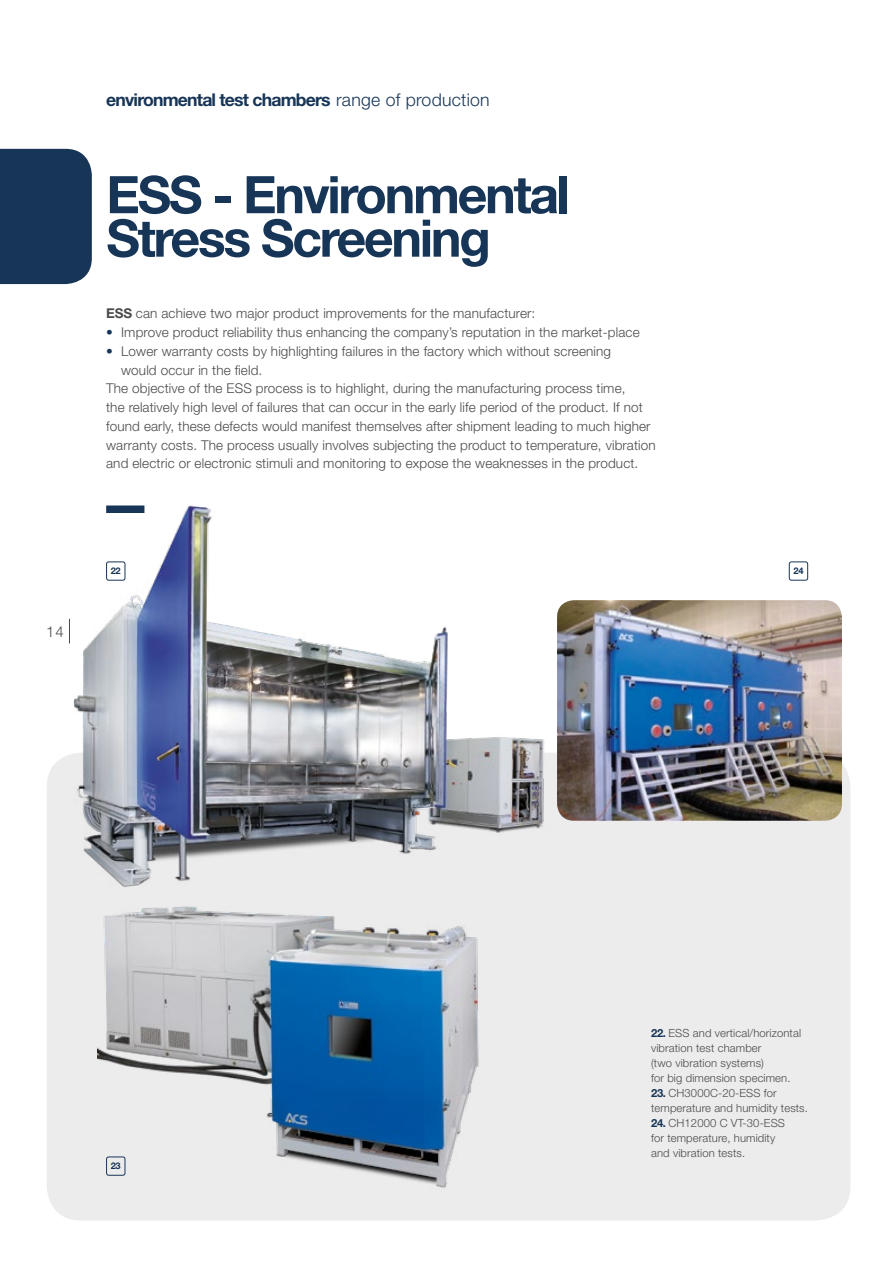
<style>
.page{position:relative;width:893px;height:1263px;background:#fff}
.page>*{position:absolute;margin:0;border:0;box-sizing:border-box;transform-origin:0 0}
.t1{font:700 51.75px/43.5px "Helvetica Neue LT Std";letter-spacing:-.045em;color:#173557}
.t2{font:700 17.55px "Helvetica Neue LT Std";letter-spacing:-.045em;color:#173557}
.t3{font:300 15px "Helvetica Neue LT Std";color:#4a4a49}
.t4{font:300 13.5px "Helvetica Neue LT Std";letter-spacing:.01em;color:#4a4a49}
.t5{font:300 11.25px/15px "Helvetica Neue LT Std";letter-spacing:.01em;color:#4a4a49}
.t6{font:700 9.15px "Helvetica Neue LT Std";color:#173557}
.s1{font-weight:300}
.s2{font-weight:700}
.s3{color:#173557}
.s4{font-weight:700;color:#173557}
</style>
<div class="page">
<div style="left:47px;top:753px;width:803px;height:467px;background:#edeced;border-radius:34px"></div>
<img style="left:47px;top:505px;width:498px;height:359px">
<div style="left:106px;top:505px;width:38px;height:8px;background:#173557"></div>
<img style="left:557px;top:600px;width:285px;height:221px">
<div style="left:107px;top:562px;width:18px;height:18px;background:#fff;border-radius:2px"></div>
<div style="left:106px;top:562px;width:19px;height:18px;border:1px solid #173557;border-radius:2px"></div>
<div style="left:789px;top:562px;width:19px;height:18px;border:1px solid #173557;border-radius:2px"></div>
<div style="left:0;top:149px;width:92px;height:135px;background:#173557"></div>
<img style="left:98px;top:843px;width:409px;height:345px">
<svg style="left:69px;top:619px;width:1px;height:24px"></svg>
<p class="t3" style="left:46px;top:623px;width:19px">14</p>
<p class="t2" style="left:106px;top:89px;width:385px">environmental test chambers <span class="s1">range of production</span></p>
<h1 class="t1" style="left:106px;top:172px;width:465px">ESS - Environmental<br>Stress Screening</h1>
<p class="t4" style="left:106px;top:305px;width:431px"><span class="s2">ESS</span> can achieve two major product improvements for the manufacturer:</p>
<p class="t4" style="left:106px;top:324px;width:535px"><span class="s3">•</span> Improve product reliability thus enhancing the company’s reputation in the market-place</p>
<p class="t4" style="left:106px;top:343px;width:506px"><span class="s3">•</span> Lower warranty costs by highlighting failures in the factory which without screening</p>
<p class="t4" style="left:121px;top:362px;width:143px">would occur in the field.</p>
<p class="t4" style="left:106px;top:380px;width:521px">The objective of the ESS process is to highlight, during the manufacturing process time,</p>
<p class="t4" style="left:106px;top:399px;width:538px">the relatively high level of failures that can occur in the early life period of the product. If not</p>
<p class="t4" style="left:106px;top:418px;width:546px">found early, these defects would manifest themselves after shipment leading to much higher</p>
<p class="t4" style="left:106px;top:437px;width:551px">warranty costs. The process usually involves subjecting the product to temperature, vibration</p>
<p class="t4" style="left:106px;top:455px;width:534px">and electric or electronic stimuli and monitoring to expose the weaknesses in the product.</p>
<p class="t6" style="left:111px;top:565px;width:11px">22</p>
<p class="t6" style="left:793px;top:565px;width:11px">24</p>
<p class="t6" style="left:111px;top:1160px;width:11px">23</p>
<p class="t5" style="left:651px;top:1025px;width:151px"><span class="s4">22.</span> ESS and vertical/horizontal vibration test chamber<br>(two vibration systems)<br>for big dimension specimen.</p>
<p class="t5" style="left:651px;top:1085px;width:158px"><span class="s4">23.</span> CH3000C-20-ESS for temperature and humidity tests.</p>
<p class="t5" style="left:651px;top:1115px;width:135px"><span class="s4">24.</span> CH12000 C VT-30-ESS for temperature, humidity and vibration tests.</p>
</div>
